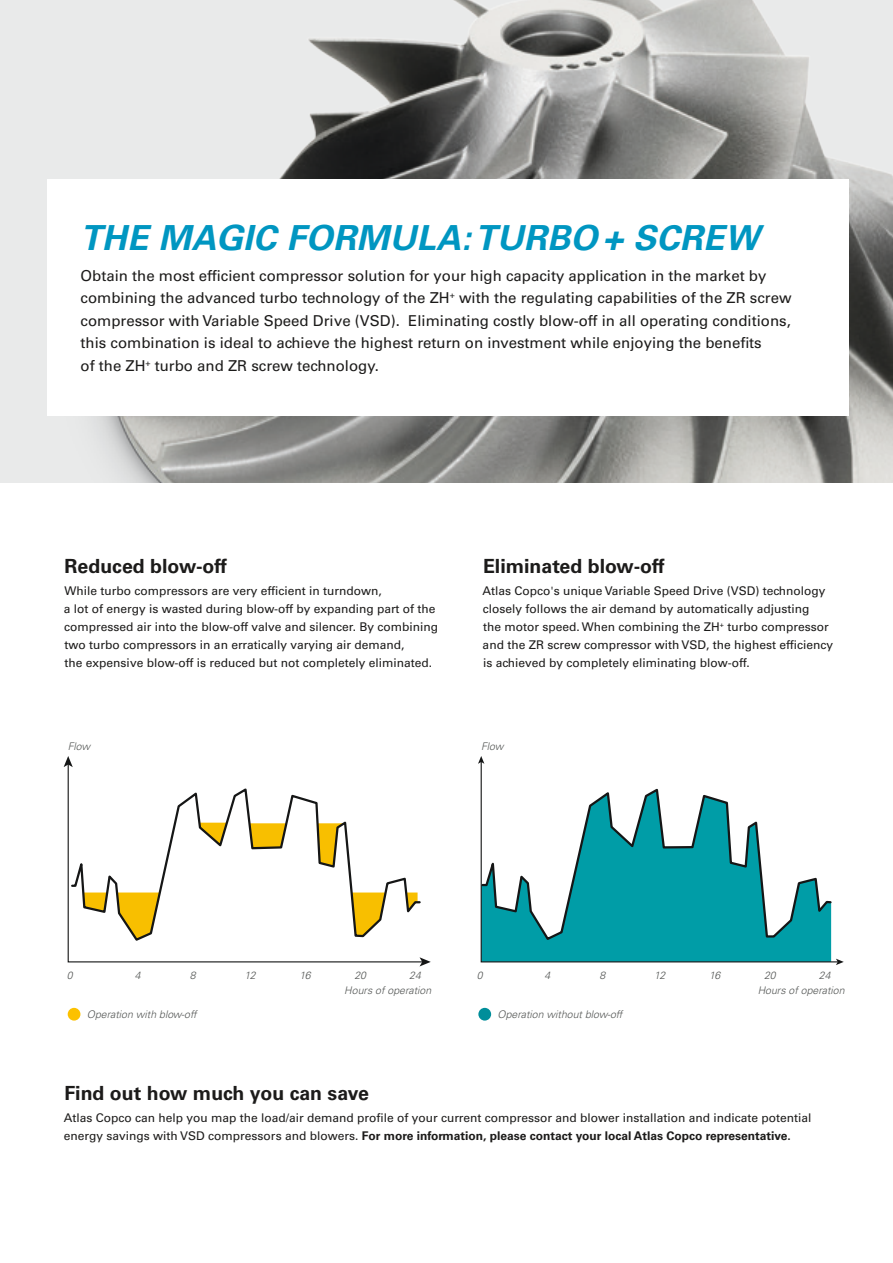
<style>
.page{position:relative;width:893px;height:1263px;background:#fff}
.page>*{position:absolute;margin:0;border:0;box-sizing:border-box;transform-origin:0 0}
.t1{font:italic 700 34.5px "Univers LT Std";letter-spacing:.01em;color:#0096c1}
.t2{font:700 19.5px "Univers LT Std";color:#1c1b1a}
.t3{font:15px/22.5px "Univers LT Std";color:#1c1b1a}
.t4{font:12px/18px "Univers LT Std";color:#1c1b1a}
.t5{font:italic 300 10.5px "Univers LT Std";color:#535554}
.s1{font-weight:700}
</style>
<div class="page">
<div style="left:0;top:0;width:893px;height:483px;background:#e9eaea"></div>
<img style="left:96px;top:0;width:797px;height:483px">
<div style="left:68px;top:1008px;width:12px;height:12px;background:#fcc100;border-radius:50%"></div>
<div style="left:478px;top:1008px;width:13px;height:12px;background:#008e9a;border-radius:50%"></div>
<svg style="left:67px;top:767px;width:353px;height:196px"></svg>
<svg style="left:64px;top:756px;width:9px;height:11px"></svg>
<svg style="left:420px;top:957px;width:11px;height:9px"></svg>
<svg style="left:70px;top:786px;width:351px;height:156px"></svg>
<svg style="left:480px;top:763px;width:357px;height:200px"></svg>
<svg style="left:478px;top:756px;width:6px;height:8px"></svg>
<svg style="left:836px;top:959px;width:8px;height:6px"></svg>
<svg style="left:480px;top:786px;width:353px;height:156px"></svg>
<hr style="left:892px;top:666px;width:1px;height:597px;background:#0096c1">
<div style="left:47px;top:179px;width:801px;height:237px;background:#fff"></div>
<h1 class="t1" style="left:81px;top:217px;width:680px">THE MAGIC FORMULA: TURBO+ SCREW</h1>
<p class="t3" style="left:81px;top:264px;width:713px">Obtain the most efficient compressor solution for your high capacity application in the market by combining the advanced turbo technology of the ZH<sup>+</sup> with the regulating capabilities of the ZR screw compressor with Variable Speed Drive (VSD). Eliminating costly blow-off in all operating conditions, this combination is ideal to achieve the highest return on investment while enjoying the benefits<br>of the ZH<sup>+</sup> turbo and ZR screw technology.</p>
<h2 class="t2" style="left:65px;top:555px;width:164px">Reduced blow-off</h2>
<p class="t4" style="left:64px;top:582px;width:376px">While turbo compressors are very efficient in turndown,<br>a lot of energy is wasted during blow-off by expanding part of the compressed air into the blow-off valve and silencer. By combining two turbo compressors in an erratically varying air demand,<br>the expensive blow-off is reduced but not completely eliminated.</p>
<h2 class="t2" style="left:483px;top:555px;width:183px">Eliminated blow-off</h2>
<p class="t4" style="left:482px;top:582px;width:352px">Atlas Copco's unique Variable Speed Drive (VSD) technology closely follows the air demand by automatically adjusting<br>the motor speed. When combining the ZH<sup>+</sup> turbo compressor and the ZR screw compressor with VSD, the highest efficiency is achieved by completely eliminating blow-off.</p>
<p class="t5" style="left:68px;top:739px;width:24px">Flow</p>
<p class="t5" style="left:481px;top:739px;width:24px">Flow</p>
<p class="t5" style="left:67px;top:969px;width:7px">0</p>
<p class="t5" style="left:135px;top:969px;width:7px">4</p>
<p class="t5" style="left:190px;top:969px;width:7px">8</p>
<p class="t5" style="left:245px;top:969px;width:13px">12</p>
<p class="t5" style="left:299px;top:969px;width:13px">16</p>
<p class="t5" style="left:354px;top:969px;width:13px">20</p>
<p class="t5" style="left:409px;top:969px;width:13px">24</p>
<p class="t5" style="left:477px;top:969px;width:7px">0</p>
<p class="t5" style="left:544px;top:969px;width:7px">4</p>
<p class="t5" style="left:599px;top:969px;width:7px">8</p>
<p class="t5" style="left:654px;top:969px;width:13px">12</p>
<p class="t5" style="left:709px;top:969px;width:13px">16</p>
<p class="t5" style="left:764px;top:969px;width:13px">20</p>
<p class="t5" style="left:819px;top:969px;width:13px">24</p>
<p class="t5" style="left:344px;top:984px;width:88px">Hours of operation</p>
<p class="t5" style="left:758px;top:984px;width:88px">Hours of operation</p>
<p class="t5" style="left:87px;top:1008px;width:111px">Operation with blow-off</p>
<p class="t5" style="left:497px;top:1008px;width:126px">Operation without blow-off</p>
<h2 class="t2" style="left:64px;top:1081px;width:306px">Find out how much you can save</h2>
<p class="t4" style="left:64px;top:1109px;width:749px">Atlas Copco can help you map the load/air demand profile of your current compressor and blower installation and indicate potential energy savings with VSD compressors and blowers. <span class="s1">For more information, please contact your local Atlas Copco representative.</span></p>
</div>
